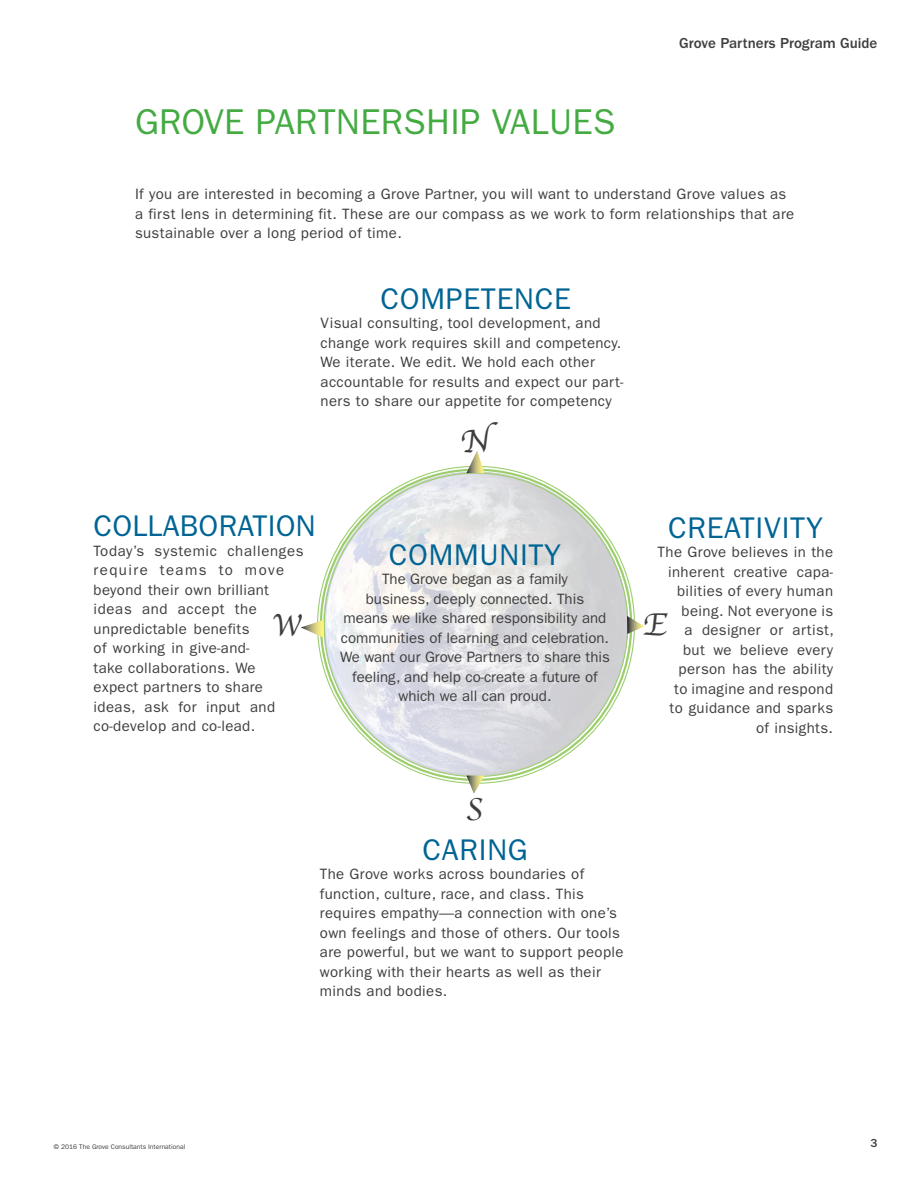
<style>
.page{position:relative;width:918px;height:1188px;background:#fff}
.page>*{position:absolute;margin:0;border:0;box-sizing:border-box;transform-origin:0 0}
.Header{font:36px "ITC Franklin Gothic Std";letter-spacing:.01em;color:#44aa42}
.Steps_Text{font:33px "Apple Chancery";color:#3e3e3f}
.Tips_Head{font:30px "ITC Franklin Gothic Std";letter-spacing:.025em;color:#006494}
.Tips_Head-2{font:30px "ITC Franklin Gothic Std";letter-spacing:.005em;color:#006494}
.Steps_Text-2{font:15px/19.5px "ITC Franklin Gothic Std";letter-spacing:.025em;color:#3e3e3f}
.Steps_Text-3{font:15px/19.5px "ITC Franklin Gothic Std";color:#3e3e3f;text-align:center}
.t1{font:500 15px "ITC Franklin Gothic Std";color:#3e3e3f}
.Body{font:500 12px "ITC Franklin Gothic Std";color:#3e3e3f}
.t2{font:6.75px "ITC Franklin Gothic Std";color:#3e3e3f}
</style>
<div class="page">
<img style="left:317px;top:466px;width:318px;height:318px">
<svg style="left:466px;top:450px;width:18px;height:23px"></svg>
<svg style="left:466px;top:776px;width:18px;height:18px"></svg>
<svg style="left:301px;top:620px;width:23px;height:18px"></svg>
<svg style="left:627px;top:616px;width:18px;height:18px"></svg>
<p class="Header" style="left:135px;top:101px;width:482px">GROVE PARTNERSHIP VALUES</p>
<p class="t1" style="left:679px;top:35px;width:200px">Grove Partners Program Guide</p>
<p class="Steps_Text-2" style="left:135px;top:185px;width:661px">If you are interested in becoming a Grove Partner, you will want to understand Grove values as a first lens in determining fit. These are our compass as we work to form relationships that are sustainable over a long period of time.</p>
<p class="Tips_Head" style="left:381px;top:281px;width:192px">COMPETENCE</p>
<p class="Steps_Text-2" style="left:321px;top:313px;width:305px">Visual consulting, tool development, and change work requires skill and competency.<br>We iterate. We edit. We hold each other accountable for results and expect our part&shy;ners to share our appetite for competency</p>
<p class="Steps_Text" style="left:460px;top:415px;width:31px">N</p>
<p class="Tips_Head-2" style="left:94px;top:509px;width:223px">COLLABORATION</p>
<p class="Steps_Text-2" style="left:94px;top:541px;width:211px">Today’s systemic challenges require teams to move beyond their own brilliant ideas and accept the unpredictable benefits<br>of working in give-and-<br>take collaborations. We expect partners to share ideas, ask for input and co-develop and co-lead.</p>
<p class="Steps_Text" style="left:272px;top:600px;width:31px">W</p>
<p class="Tips_Head" style="left:389px;top:537px;width:174px">COMMUNITY</p>
<p class="Steps_Text-3" style="left:340px;top:569px;width:271px">The Grove began as a family<br>business, deeply connected. This<br>means we like shared responsibility and communities of learning and celebration.<br>We want our Grove Partners to share this feeling, and help co-create a future of which we all can proud.</p>
<p class="Tips_Head" style="left:668px;top:510px;width:156px">CREATIVITY</p>
<p class="Steps_Text-2" style="left:658px;top:542px;width:178px;text-align:right">The Grove believes in the inherent creative capa&shy;bilities of every human being. Not everyone is<br>a designer or artist,<br>but we believe every person has the ability<br>to imagine and respond<br>to guidance and sparks of insights.</p>
<p class="Steps_Text" style="left:643px;top:599px;width:26px">E</p>
<p class="Steps_Text" style="left:465px;top:783px;width:19px">S</p>
<p class="Tips_Head" style="left:423px;top:832px;width:107px">CARING</p>
<p class="Steps_Text-2" style="left:320px;top:864px;width:305px">The Grove works across boundaries of function, culture, race, and class. This requires empathy—a connection with one’s own feelings and those of others. Our tools are powerful, but we want to support people working with their hearts as well as their minds and bodies.</p>
<p class="t2" style="left:54px;top:1143px;width:133px">© 2016 The Grove Consultants International</p>
<p class="Body" style="left:870px;top:1137px;width:9px">3</p>
</div>
